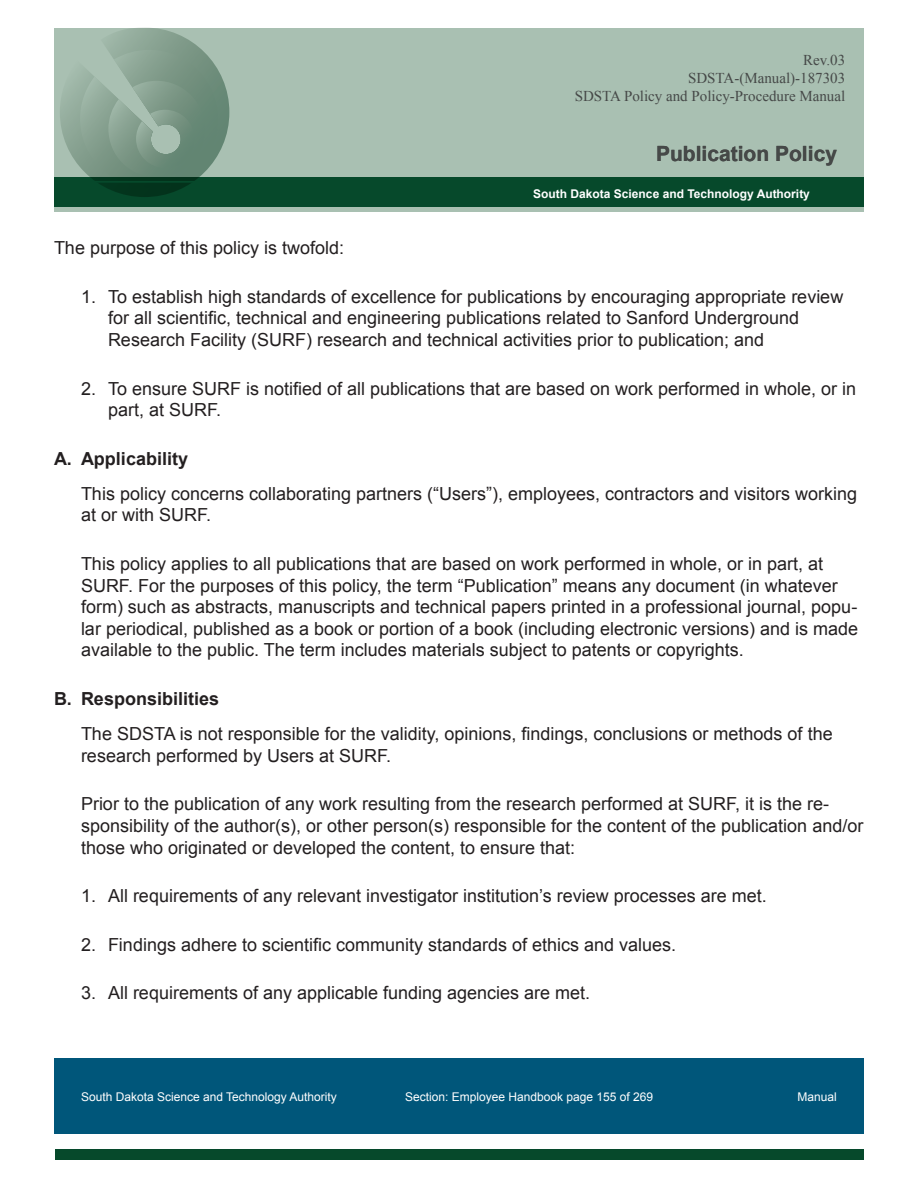
<style>
.page{position:relative;width:918px;height:1188px;background:#fff}
.page>*{position:absolute;margin:0;border:0;box-sizing:border-box;transform-origin:0 0}
.Page_heading{font:700 21px "Arial";color:#464948}
.Define_L1{font:18px/21.6px "Arial";color:#231f20}
.t1{font:700 18px "Arial";color:#231f20}
.t2{font:15px/18px "Times New Roman";color:#464948;text-align:right}
.t3{font:12px "Arial";color:#fff}
.t4{font:700 12px "Arial";color:#fff}
</style>
<div class="page">
<div style="left:54px;top:28px;width:810px;height:184px;background:#a9c0b2"></div>
<div style="left:54px;top:178px;width:810px;height:29px;background:#06492b"></div>
<svg style="left:60px;top:28px;width:169px;height:169px"></svg>
<div style="left:54px;top:1058px;width:810px;height:76px;background:#00567a"></div>
<div style="left:56px;top:1149px;width:808px;height:11px;background:#06492b"></div>
<hr style="left:54px;top:181px;width:810px;height:1px;background:#06492b">
<p class="t2" style="left:575px;top:50px;width:272px">Rev.03<br>SDSTA-(Manual)-187303<br>SDSTA Policy and Policy-Procedure Manual</p>
<p class="Page_heading" style="left:656px;top:140px;width:182px">Publication Policy</p>
<p class="t4" style="left:533px;top:186px;width:278px">South Dakota Science and Technology Authority</p>
<p class="Define_L1" style="left:54px;top:237px;width:292px">The purpose of this policy is twofold:</p>
<p class="Define_L1" style="left:108px;top:286px;width:737px;text-indent:-27px">1. To establish high standards of excellence for publications by encouraging appropriate review for all scientific, technical and engineering publications related to Sanford Underground<br>Research Facility (SURF) research and technical activities prior to publication; and</p>
<p class="Define_L1" style="left:108px;top:378px;width:750px;text-indent:-27px">2. To ensure SURF is notified of all publications that are based on work performed in whole, or in part, at SURF.</p>
<p class="t1" style="left:54px;top:447px;width:136px">A. Applicability</p>
<p class="Define_L1" style="left:81px;top:483px;width:778px">This policy concerns collaborating partners (“Users”), employees, contractors and visitors working at or with SURF.</p>
<p class="Define_L1" style="left:81px;top:553px;width:779px">This policy applies to all publications that are based on work performed in whole, or in part, at SURF. For the purposes of this policy, the term “Publication” means any document (in whatever form) such as abstracts, manuscripts and technical papers printed in a professional journal, popu&shy;lar periodical, published as a book or portion of a book (including electronic versions) and is made available to the public. The term includes materials subject to patents or copyrights.</p>
<p class="t1" style="left:54px;top:687px;width:167px">B. Responsibilities</p>
<p class="Define_L1" style="left:81px;top:723px;width:753px">The SDSTA is not responsible for the validity, opinions, findings, conclusions or methods of the research performed by Users at SURF.</p>
<p class="Define_L1" style="left:81px;top:793px;width:784px">Prior to the publication of any work resulting from the research performed at SURF, it is the re&shy;sponsibility of the author(s), or other person(s) responsible for the content of the publication and/or those who originated or developed the content, to ensure that:</p>
<p class="Define_L1" style="left:81px;top:885px;width:687px">1. All requirements of any relevant investigator institution’s review processes are met.</p>
<p class="Define_L1" style="left:81px;top:934px;width:597px">2. Findings adhere to scientific community standards of ethics and values.</p>
<p class="Define_L1" style="left:81px;top:982px;width:511px">3. All requirements of any applicable funding agencies are met.</p>
<p class="t3" style="left:81px;top:1088px;width:257px">South Dakota Science and Technology Authority</p>
<p class="t3" style="left:405px;top:1088px;width:250px">Section: Employee Handbook page 155 of 269</p>
<p class="t3" style="left:798px;top:1088px;width:41px">Manual</p>
</div>
